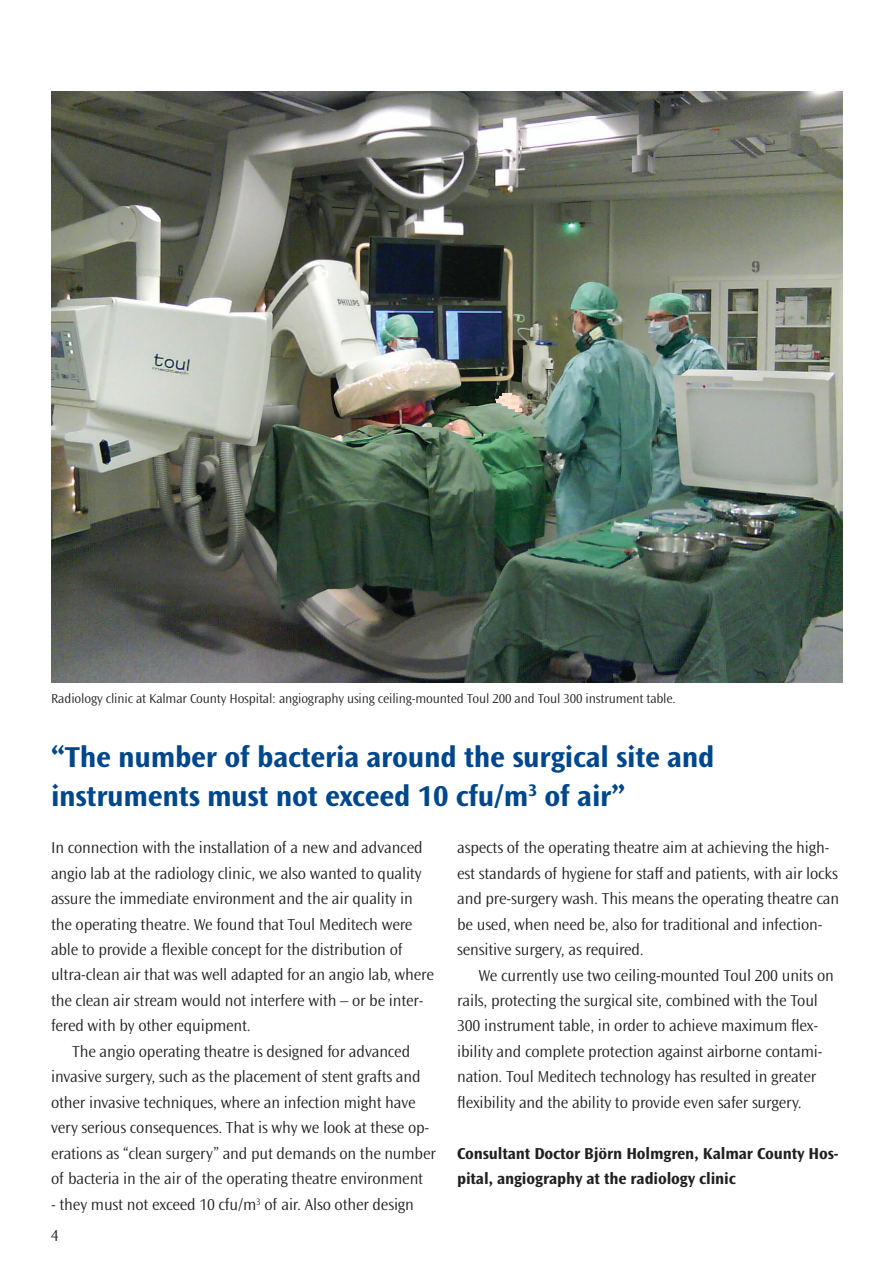
<style>
.page{position:relative;width:893px;height:1263px;background:#fff}
.page>*{position:absolute;margin:0;border:0;box-sizing:border-box;transform-origin:0 0}
.t1{font:700 30px/39px "Ocean Sans MT Std";letter-spacing:-.01em;color:#01478d}
.t2{font:300 16.5px/25.5px "Ocean Sans MT Std";letter-spacing:-.01em;color:#231f20}
.t3{font:700 16.5px/25.5px "Ocean Sans MT Std";letter-spacing:-.01em;color:#231f20}
.t4{font:300 13.5px "Ocean Sans MT Std";letter-spacing:-.01em;color:#231f20}
</style>
<div class="page">
<img style="left:51px;top:91px;width:791px;height:591px">
<svg style="left:497px;top:393px;width:24px;height:18px"></svg>
<p class="t4" style="left:51px;top:691px;width:626px">Radiology clinic at Kalmar County Hospital: angiography using ceiling-mounted Toul 200 and Toul 300 instrument table.</p>
<h1 class="t1" style="left:51px;top:738px;width:665px">“The number of bacteria around the surgical site and instruments must not exceed 10 cfu/m<sup>3</sup> of air”</h1>
<p class="t2" style="left:51px;top:835px;width:384px">In connection with the installation of a new and advanced angio lab at the radiology clinic, we also wanted to quality assure the immediate environment and the air quality in the operating theatre. We found that Toul Meditech were able to provide a flexible concept for the distribution of ultra-clean air that was well adapted for an angio lab, where the clean air stream would not interfere with – or be inter&shy;fered with by other equipment.</p>
<p class="t2" style="left:51px;top:1039px;width:386px;text-indent:21px">The angio operating theatre is designed for advanced invasive surgery, such as the placement of stent grafts and other invasive techniques, where an infection might have very serious consequences. That is why we look at these op&shy;erations as “clean surgery” and put demands on the number of bacteria in the air of the operating theatre environment</p>
<p class="t2" style="left:51px;top:1192px;width:364px">- they must not exceed 10 cfu/m<sup>3</sup> of air. Also other design</p>
<p class="t2" style="left:51px;top:1223px;width:9px">4</p>
<p class="t2" style="left:457px;top:835px;width:383px">aspects of the operating theatre aim at achieving the high&shy;est standards of hygiene for staff and patients, with air locks and pre-surgery wash. This means the operating theatre can be used, when need be, also for traditional and infection&shy;sensitive surgery, as required.</p>
<p class="t2" style="left:457px;top:962px;width:378px;text-indent:21px">We currently use two ceiling-mounted Toul 200 units on rails, protecting the surgical site, combined with the Toul 300 instrument table, in order to achieve maximum flex&shy;ibility and complete protection against airborne contami&shy;nation. Toul Meditech technology has resulted in greater flexibility and the ability to provide even safer surgery.</p>
<p class="t3" style="left:457px;top:1141px;width:383px">Consultant Doctor Björn Holmgren, Kalmar County Hos&shy;pital, angiography at the radiology clinic</p>
</div>
